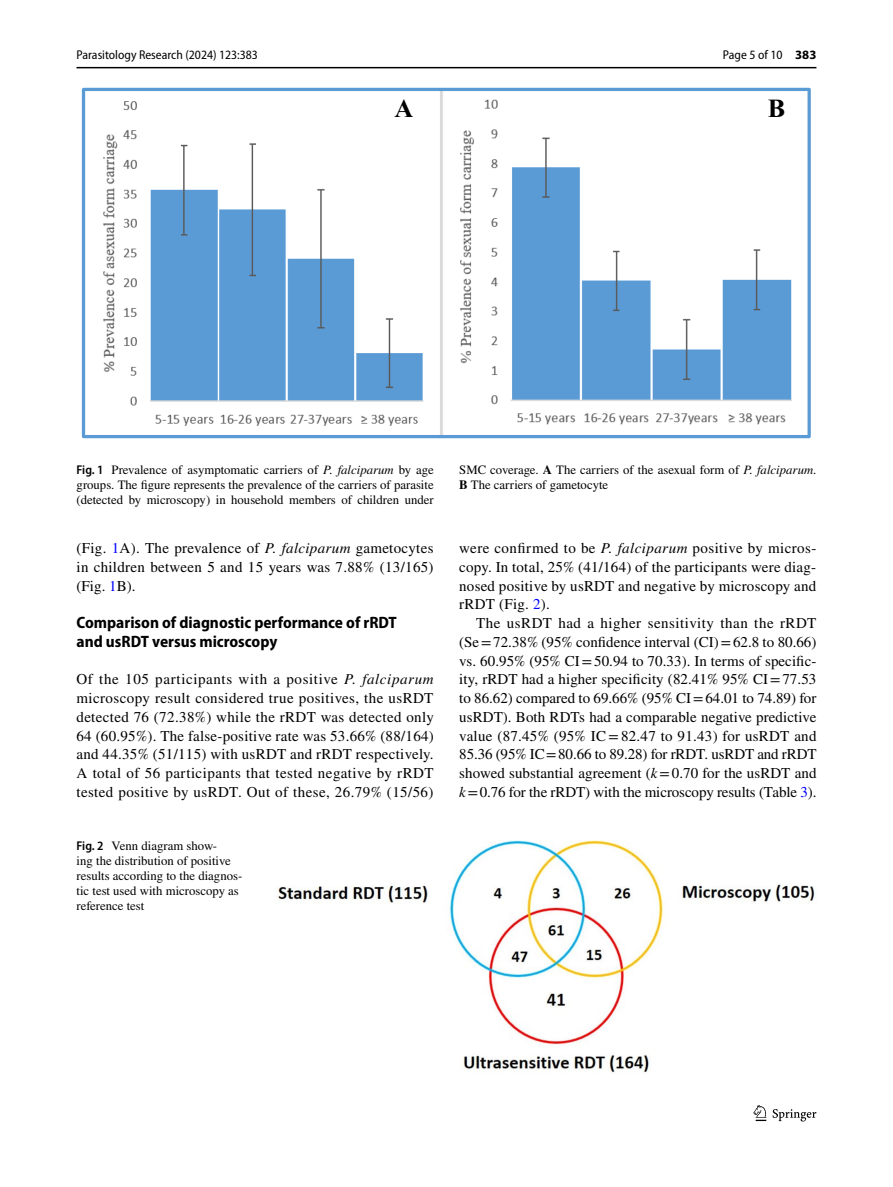
<style>
.page{position:relative;width:893px;height:1187px;background:#fff}
.page>*{position:absolute;margin:0;border:0;box-sizing:border-box;transform-origin:0 0}
.t1{font:700 26.1px "Times New Roman";color:#000}
.t2{font:700 semi-condensed 16.5px/18.8px "Myriad Pro";color:#000}
.t3{font:15px/18.8px "STIX";letter-spacing:.015em;color:#000;text-align:justify}
.t4{font:12.75px/15px "STIX";color:#000}
.t5{font:semi-condensed 12.75px "Myriad Pro";color:#000}
.s1{font-weight:700;font-stretch:normal}
.s2{font-family:"Myriad Pro";font-weight:600;font-stretch:semi-condensed}
.s3{font-style:italic}
.s4{font-weight:700}
.s5{color:#00f}
</style>
<div class="page">
<hr style="left:77px;top:67px;width:739px;height:1px;background:#000">
<svg style="left:753px;top:1105px;width:13px;height:15px"></svg>
<svg style="left:773px;top:1109px;width:43px;height:12px"></svg>
<img style="left:103px;top:92px;width:689px;height:342px">
<div style="left:82px;top:88px;width:729px;height:350px;border:3px solid #5b9bd5"></div>
<img style="left:277px;top:840px;width:538px;height:232px">
<p class="t5" style="left:77px;top:48px;width:183px">Parasitology Research (2024) 123:383</p>
<p class="t5" style="left:723px;top:48px;width:95px">Page 5 of 10 <span class="s1">383</span></p>
<h1 class="t1" style="left:395px;top:89px;width:20px">A</h1>
<h1 class="t1" style="left:768px;top:89px;width:19px">B</h1>
<p class="t4" style="left:77px;top:463px;width:359px;text-align:justify"><span class="s2">Fig. 1</span> Prevalence of asymptomatic carriers of <span class="s3">P. falciparum</span> by age groups. The figure represents the prevalence of the carriers of parasite (detected by microscopy) in household members of children under</p>
<p class="t4" style="left:459px;top:463px;width:359px">SMC coverage. <span class="s4">A</span> The carriers of the asexual form of <span class="s3">P. falciparum</span>.<br><span class="s4">B</span> The carriers of gametocyte</p>
<p class="t3" style="left:77px;top:539px;width:359px">(Fig. <span class="s5">1</span>A). The prevalence of <span class="s3">P. falciparum</span> gametocytes in children between 5 and 15 years was 7.88% (13/165) (Fig. <span class="s5">1</span>B).</p>
<p class="t2" style="left:77px;top:613px;width:322px">Comparison of diagnostic performance of rRDT and usRDT versus microscopy</p>
<p class="t3" style="left:77px;top:671px;width:359px">Of the 105 participants with a positive <span class="s3">P. falciparum </span>microscopy result considered true positives, the usRDT detected 76 (72.38%) while the rRDT was detected only 64 (60.95%). The false-positive rate was 53.66% (88/164) and 44.35% (51/115) with usRDT and rRDT respectively.<br>A total of 56 participants that tested negative by rRDT tested positive by usRDT. Out of these, 26.79% (15/56)</p>
<p class="t4" style="left:77px;top:838px;width:167px"><span class="s2">Fig. 2</span> Venn diagram show-<br>ing the distribution of positive results according to the diagnos&shy;tic test used with microscopy as reference test</p>
<p class="t3" style="left:459px;top:539px;width:359px">were confirmed to be <span class="s3">P. falciparum</span> positive by micros&shy;copy. In total, 25% (41/164) of the participants were diag&shy;nosed positive by usRDT and negative by microscopy and rRDT (Fig. <span class="s5">2</span>).</p>
<p class="t3" style="left:459px;top:614px;width:359px;text-indent:17px">The usRDT had a higher sensitivity than the rRDT (Se=72.38% (95% confidence interval (CI)=62.8 to 80.66) vs. 60.95% (95% CI=50.94 to 70.33). In terms of specific&shy;ity, rRDT had a higher specificity (82.41% 95% CI=77.53 to 86.62) compared to 69.66% (95% CI=64.01 to 74.89) for usRDT). Both RDTs had a comparable negative predictive value (87.45% (95% IC=82.47 to 91.43) for usRDT and 85.36 (95% IC=80.66 to 89.28) for rRDT. usRDT and rRDT showed substantial agreement (<span class="s3">k</span>=0.70 for the usRDT and <span class="s3">k</span>=0.76 for the rRDT) with the microscopy results (Table <span class="s5">3</span>).</p>
</div>
